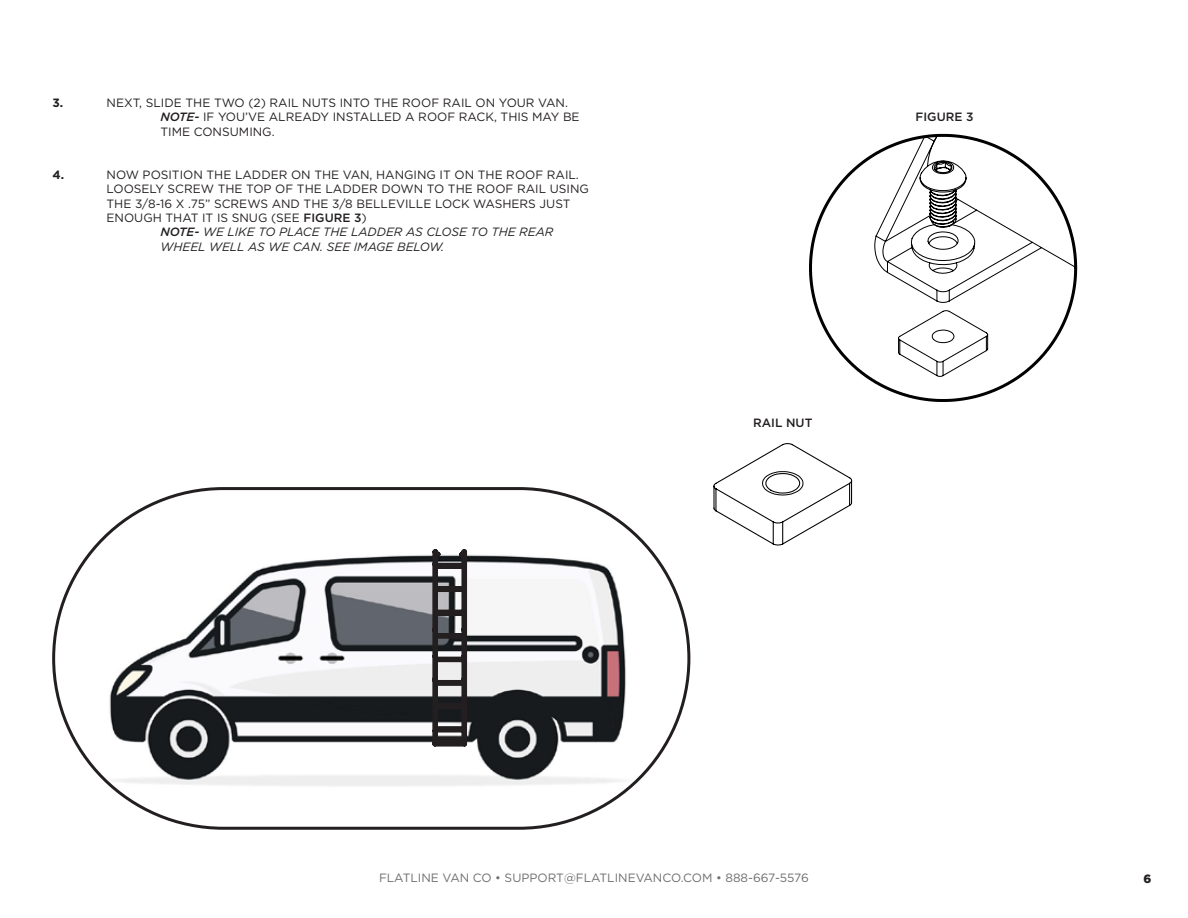
<style>
.page{position:relative;width:1188px;height:918px;background:#fff}
.page>*{position:absolute;margin:0;border:0;box-sizing:border-box;transform-origin:0 0}
.t1{font:12px/14.4px "Gotham";color:#231f20}
.t2{font:italic 12px "Gotham";color:#231f20}
.t3{font:12px "Gotham";color:#6d6e71}
.t4{font:500 12px "Gotham";color:#231f20}
.t5{font:700 12px "Gotham";color:#231f20}
.t6{font:900 12px "Gotham";color:#231f20}
.s1{font-weight:500;font-style:italic}
.s2{font-weight:500}
</style>
<div class="page">
<svg style="left:713px;top:443px;width:140px;height:103px"></svg>
<svg style="left:809px;top:133px;width:269px;height:269px"></svg>
<svg style="left:874px;top:134px;width:203px;height:243px"></svg>
<img style="left:54px;top:489px;width:635px;height:339px;border-radius:170px">
<svg style="left:430px;top:547px;width:40px;height:202px"></svg>
<p class="t5" style="left:53px;top:95px;width:12px">3.</p>
<p class="t1" style="left:161px;top:95px;width:421px;text-indent:-54px">NEXT, SLIDE THE TWO (2) RAIL NUTS INTO THE ROOF RAIL ON YOUR VAN.<br><span class="s1">NOTE-</span> IF YOU’VE ALREADY INSTALLED A ROOF RACK, THIS MAY BE<br>TIME CONSUMING.</p>
<p class="t5" style="left:53px;top:167px;width:13px">4.</p>
<p class="t1" style="left:107px;top:167px;width:474px">NOW POSITION THE LADDER ON THE VAN, HANGING IT ON THE ROOF RAIL.</p>
<p class="t1" style="left:107px;top:182px;width:484px">LOOSELY SCREW THE TOP OF THE LADDER DOWN TO THE ROOF RAIL USING</p>
<p class="t1" style="left:107px;top:196px;width:466px">THE 3/8-16 X .75” SCREWS AND THE 3/8 BELLEVILLE LOCK WASHERS JUST</p>
<p class="t1" style="left:107px;top:210px;width:262px">ENOUGH THAT IT IS SNUG (SEE <span class="s2">FIGURE 3</span>)</p>
<p class="t2" style="left:161px;top:225px;width:394px"><span class="s2">NOTE-</span> WE LIKE TO PLACE THE LADDER AS CLOSE TO THE REAR</p>
<p class="t2" style="left:161px;top:239px;width:285px">WHEEL WELL AS WE CAN. SEE IMAGE BELOW.</p>
<p class="t4" style="left:916px;top:109px;width:59px">FIGURE 3</p>
<p class="t4" style="left:753px;top:415px;width:61px">RAIL NUT</p>
<p class="t3" style="left:379px;top:870px;width:431px">FLATLINE VAN CO • SUPPORT@FLATLINEVANCO.COM • 888-667-5576</p>
<p class="t6" style="left:1144px;top:870px;width:9px">6</p>
</div>
